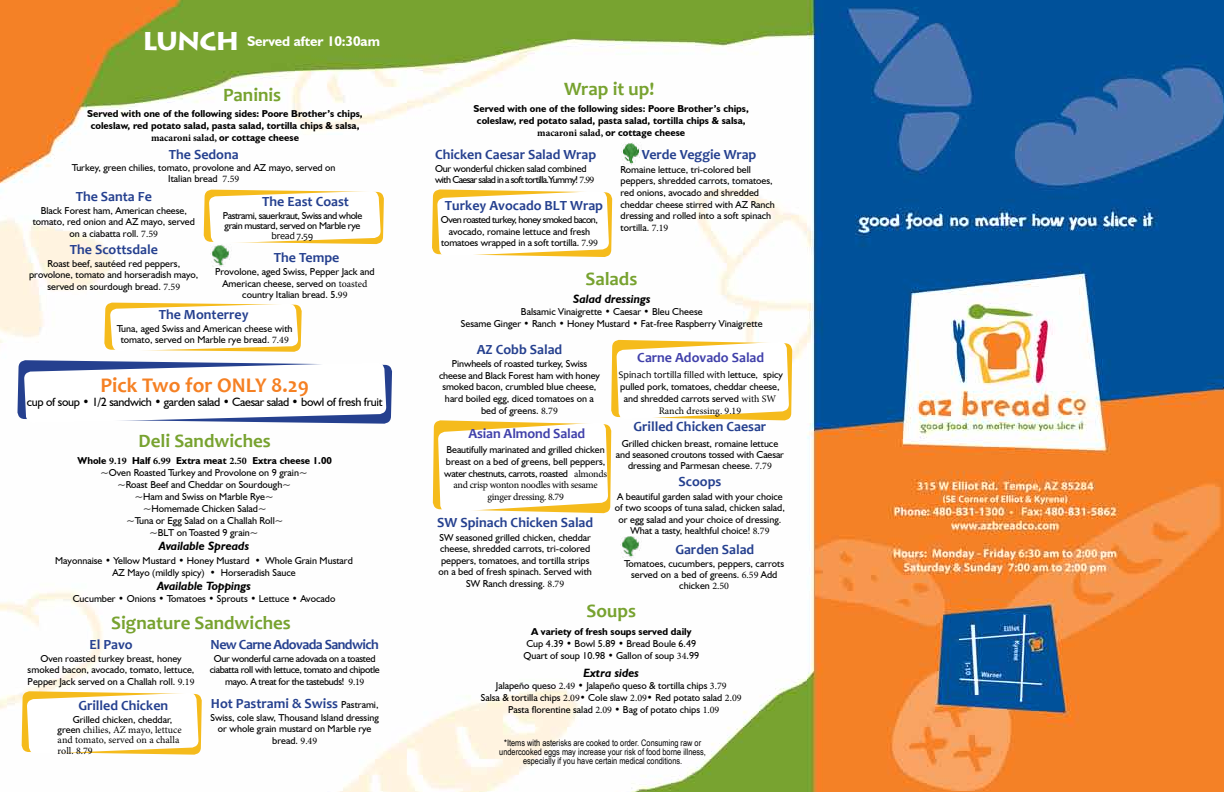
<style>
.page{position:relative;width:1224px;height:792px;background:#fff}
.page>*{position:absolute;margin:0;border:0;box-sizing:border-box;transform-origin:0 0}
.t1{font:700 30px "Lithos Pro";letter-spacing:-.05em;color:#fff}
.t2{font:700 21px "Candara";color:#f58023}
.t3{font:700 19px "Candara";color:#77a22f}
.t4{font:700 14px "Candara";color:#25408f}
.t5{font:700 14px "Candara";color:#4040aa}
.t6{font:700 14px "Candara";letter-spacing:-.04em;color:#25408f}
.t7{font:700 14px "Humanist 521 BT";letter-spacing:-.01em;color:#fff}
.t8{font:12px "Humanist 521 BT";letter-spacing:-.025em;color:#000}
.t9{font:italic 700 12px "Humanist 521 BT";color:#000}
.t10{font:10px/11.6px "Humanist 521 BT";color:#000;text-align:center}
.t11{font:700 10px/12px "Humanist 521 BT";color:#000;text-align:center}
.t12{font:10px/11.1px "Humanist 521 BT";letter-spacing:-.04em;color:#000}
.t13{font:10px/11.4px "Humanist 521 BT";letter-spacing:-.03em;color:#000;text-align:center}
.t14{font:10px/10.3px "Minion Pro";color:#000}
.t15{font:10px/12px "Minion Pro";letter-spacing:-.03em;color:#000;text-align:center}
.t16{font:10px "Candara";color:#000}
.t17{font:9px/9px "Arial Narrow";color:#000;text-align:center}
.s1{font-family:"Minion Pro"}
.s2{font-weight:700}
.s3{font-family:"Minion Pro";font-weight:700}
.s4{font-family:"Myriad Pro";font-size:18px;color:#fff}
.s5{font-family:"Humanist 521 BT"}
.s6{font-family:"Humanist 521 BT";font-weight:400;font-size:10px;color:#000}
</style>
<div class="page">
<img style="left:0;top:0;width:1224px;height:792px">
<svg style="left:22px;top:691px;width:180px;height:64px"></svg>
<svg style="left:432px;top:189px;width:180px;height:68px"></svg>
<svg style="left:17px;top:360px;width:375px;height:64px"></svg>
<img style="left:621px;top:143px;width:21px;height:22px">
<svg style="left:204px;top:190px;width:180px;height:54px"></svg>
<img style="left:211px;top:244px;width:20px;height:22px">
<svg style="left:104px;top:303px;width:198px;height:49px"></svg>
<svg style="left:433px;top:340px;width:359px;height:173px"></svg>
<img style="left:621px;top:536px;width:20px;height:22px">
<h1 class="t1" style="left:142px;top:21px;width:99px">LUNCH</h1>
<h3 class="t3" style="left:223px;top:83px;width:60px">Paninis</h3>
<h3 class="t7" style="left:247px;top:32px;width:134px">Served after 10:30am</h3>
<p class="t11" style="left:87px;top:108px;width:277px">Served with one of the following sides: Poore Brother’s chips, coleslaw, red potato salad, pasta salad, tortilla chips &amp; salsa, <span class="s1">macaroni salad,</span> or cottage cheese</p>
<h3 class="t4" style="left:169px;top:146px;width:71px">The Sedona</h3>
<p class="t10" style="left:72px;top:162px;width:265px;line-height:11px">Turkey, green chilies, tomato, provolone and AZ mayo, served on<br>Italian bread <span class="s1">7.59</span></p>
<h3 class="t4" style="left:76px;top:188px;width:78px">The Santa Fe</h3>
<p class="t10" style="left:33px;top:205px;width:164px">Black Forest ham, American cheese, tomato, red onion and AZ mayo, served on a ciabatta roll. <span class="s1">7.59</span></p>
<h3 class="t4" style="left:70px;top:240px;width:90px">The Scottsdale</h3>
<p class="t10" style="left:29px;top:258px;width:171px">Roast beef, sautéed red peppers, provolone, tomato and horseradish mayo, served on sourdough bread. <span class="s1">7.59</span></p>
<h3 class="t4" style="left:262px;top:193px;width:88px">The East Coast</h3>
<p class="t12" style="left:223px;top:210px;width:141px;line-height:10.6px">Pastrami, sauerkraut, Swiss and whole grain mustard, served on Marble rye</p>
<p class="t16" style="left:272px;top:230px;width:43px">bread 7.59</p>
<h3 class="t4" style="left:274px;top:249px;width:67px">The Tempe</h3>
<p class="t10" style="left:215px;top:266px;width:161px;line-height:11.2px">Provolone, aged Swiss, Pepper Jack and<br>American cheese, served on <span class="s1">toasted </span>country Italian bread. 5.<span class="s1">99</span></p>
<h3 class="t4" style="left:159px;top:306px;width:91px">The Monterrey</h3>
<p class="t10" style="left:117px;top:323px;width:177px;line-height:11px">Tuna, aged Swiss and American cheese with tomato, served on Marble rye bread. <span class="s1">7.49</span></p>
<h2 class="t2" style="left:101px;top:372px;width:210px">Pick Two for ONLY 8.29</h2>
<p class="t8" style="left:27px;top:394px;width:357px">cup of soup • 1/2 sandwich • garden salad • Caesar salad • bowl of fresh fruit</p>
<h3 class="t3" style="left:139px;top:429px;width:134px">Deli Sandwiches</h3>
<p class="t10" style="left:78px;top:454px;width:256px;line-height:11.9px"><span class="s2">Whole</span> <span class="s3">9.19</span> <span class="s2">Half</span> <span class="s3">6.99</span> <span class="s2">Extra meat</span> <span class="s3">2.50</span> <span class="s2">Extra cheese 1.00 </span>~Oven Roasted Turkey and Provolone on 9 grain~<br>~Roast Beef and Cheddar on Sourdough~<br>~Ham and Swiss on Marble Rye~<br>~Homemade Chicken Salad~<br>~Tuna or Egg Salad on a Challah Roll~<br>~BLT on Toasted 9 grain~</p>
<p class="t9" style="left:159px;top:538px;width:92px">Available Spreads</p>
<p class="t10" style="left:55px;top:554px;width:299px;line-height:12px">Mayonnaise • Yellow Mustard • Honey Mustard • Whole Grain Mustard<br>AZ Mayo (mildly spicy) • Horseradish Sauce</p>
<p class="t9" style="left:157px;top:579px;width:95px">Available Toppings</p>
<p class="t10" style="left:73px;top:593px;width:264px">Cucumber • Onions • Tomatoes • Sprouts • Lettuce • Avocado</p>
<h3 class="t3" style="left:111px;top:610px;width:189px">Signature Sandwiches<span class="s4">s</span></h3>
<h3 class="t4" style="left:89px;top:636px;width:45px">El Pavo</h3>
<p class="t10" style="left:28px;top:653px;width:168px">Oven roasted turkey breast, honey smoked bacon, avocado, tomato, lettuce,<br>Pepper Jack served on a Challah roll. <span class="s1">9.19</span></p>
<h3 class="t4" style="left:78px;top:697px;width:91px">Grilled Chicken</h3>
<p class="t10" style="left:73px;top:713px;width:101px">Grilled chicken, cheddar,</p>
<p class="t14" style="left:58px;top:725px;width:126px"><span class="s5">green</span> chilies, AZ mayo, lettuce and tomato, served on a challa roll. 8.79</p>
<h3 class="t6" style="left:211px;top:636px;width:170px">New Carne Adovada Sandwich</h3>
<p class="t13" style="left:210px;top:653px;width:171px">Our wonderful carne adovada on a toasted ciabatta roll with lettuce, tomato and chipotle mayo. A treat for the tastebuds! <span class="s1">9.19</span></p>
<h3 class="t4" style="left:211px;top:695px;width:169px">Hot Pastrami &amp; Swiss <span class="s6">Pastrami,</span></h3>
<p class="t10" style="left:210px;top:712px;width:170px">Swiss, cole slaw, Thousand Island dressing or whole grain mustard on Marble rye bread. <span class="s1">9.49</span></p>
<h3 class="t3" style="left:564px;top:77px;width:91px">Wrap it up!</h3>
<p class="t11" style="left:473px;top:102px;width:277px">Served with one of the following sides: Poore Brother’s chips, coleslaw, red potato salad, pasta salad, tortilla chips &amp; salsa, <span class="s1">macaroni salad,</span> or cottage cheese</p>
<h3 class="t4" style="left:435px;top:146px;width:163px">Chicken Caesar Salad Wrap</h3>
<p class="t12" style="left:435px;top:163px;width:161px">Our wonderful chicken salad combined with Caesar salad in a soft tortilla.Yummy! <span class="s1">7.99</span></p>
<h3 class="t4" style="left:445px;top:197px;width:160px">Turkey Avocado BLT Wrap</h3>
<p class="t10" style="left:441px;top:214px;width:158px">Oven roasted turkey, honey smoked bacon, avocado, romaine lettuce and fresh tomatoes wrapped in a soft tortilla. <span class="s1">7.99</span></p>
<h3 class="t4" style="left:642px;top:146px;width:116px">Verde Veggie Wrap</h3>
<p class="t10" style="left:620px;top:163px;width:156px;text-align:left">Romaine lettuce, tri-colored bell peppers, shredded carrots, tomatoes, red onions, avocado and shredded cheddar cheese stirred with AZ Ranch dressing and rolled into a soft spinach tortilla. <span class="s1">7.19</span></p>
<h3 class="t3" style="left:585px;top:267px;width:53px">Salads</h3>
<p class="t9" style="left:573px;top:292px;width:79px">Salad dressings</p>
<p class="t10" style="left:461px;top:306px;width:303px;line-height:12px">Balsamic Vinaigrette • Caesar • Bleu Cheese<br>Sesame Ginger • Ranch • Honey Mustard • Fat-free Raspberry Vinaigrette</p>
<h3 class="t4" style="left:477px;top:340px;width:87px">AZ Cobb Salad</h3>
<p class="t10" style="left:439px;top:358px;width:162px">Pinwheels of roasted turkey, Swiss cheese and Black Forest ham with honey smoked bacon, crumbled blue cheese, hard boiled egg, diced tomatoes on a bed of greens. <span class="s1">8.79</span></p>
<h3 class="t5" style="left:468px;top:425px;width:118px">Asian Almond Salad</h3>
<p class="t10" style="left:444px;top:443px;width:164px;line-height:12px;text-align:left">Beautifully marinated and grilled chicken breast on a bed of greens, bell peppers, water chestnuts, carrots, roasted <span class="s1">almonds</span></p>
<p class="t15" style="left:454px;top:479px;width:146px">and crisp wonton noodles with sesame ginger dressing. 8.79</p>
<h3 class="t4" style="left:437px;top:514px;width:157px">SW Spinach Chicken Salad</h3>
<p class="t10" style="left:439px;top:531px;width:155px">SW seasoned grilled chicken, cheddar cheese, shredded carrots, tri-colored peppers, tomatoes, and tortilla strips on a bed of fresh spinach. Served with SW Ranch dressing. <span class="s1">8.79</span></p>
<h3 class="t5" style="left:637px;top:349px;width:128px">Carne Adovado Salad</h3>
<p class="t16" style="left:618px;top:369px;width:166px">Spinach tortilla filled with l<span class="s5">ettuce, spicy</span></p>
<p class="t10" style="left:620px;top:381px;width:161px;line-height:11.9px">pulled pork, tomatoes, cheddar cheese, and shredded carrots served <span class="s1">with SW</span></p>
<p class="t14" style="left:659px;top:405px;width:84px">Ranch dressing. 9.19</p>
<h3 class="t4" style="left:634px;top:417px;width:134px">Grilled Chicken Caesar</h3>
<p class="t10" style="left:616px;top:437px;width:170px">Grilled chicken breast, romaine lettuce and seasoned croutons tossed with Caesar dressing and Parmesan cheese. <span class="s1">7.79</span></p>
<h3 class="t4" style="left:679px;top:473px;width:44px">Scoops</h3>
<p class="t10" style="left:615px;top:490px;width:171px">A beautiful garden salad with your choice of two scoops of tuna salad, chicken salad, or egg salad and your choice of dressing.<br>What a tasty, healthful choice! <span class="s1">8.79</span></p>
<h3 class="t4" style="left:675px;top:541px;width:80px">Garden Salad</h3>
<p class="t10" style="left:624px;top:558px;width:161px;line-height:11px">Tomatoes, cucumbers, peppers, carrots served on a bed of greens. <span class="s1">6.59</span> Add chicken <span class="s1">2.50</span></p>
<h3 class="t3" style="left:587px;top:598px;width:51px">Soups</h3>
<p class="t11" style="left:531px;top:625px;width:162px">A variety of fresh soups served daily</p>
<p class="t10" style="left:523px;top:637px;width:177px;line-height:12px;text-align:left">Cup 4.39 • Bowl 5.89 • Bread Boule 6.49<br>Quart of soup 10.98 • Gallon of soup <span class="s1">34</span>.99</p>
<p class="t9" style="left:583px;top:666px;width:57px">Extra sides</p>
<p class="t10" style="left:481px;top:680px;width:262px;line-height:12px">Jalapeño queso <span class="s1">2.49</span> • Jalapeño queso &amp; tortilla chips <span class="s1">3.79<br></span>Salsa &amp; tortilla chips <span class="s1">2.09</span>• Cole slaw <span class="s1">2.09</span>• Red potato salad <span class="s1">2.09<br></span>Pasta florentine salad <span class="s1">2.09</span> • Bag of potato chips <span class="s1">1.09</span></p>
<p class="t17" style="left:499px;top:738px;width:208px">*Items with asterisks are cooked to order. Consuming raw or undercooked eggs may increase your risk of food borne illness, especially if you have certain medical conditions.</p>
</div>
